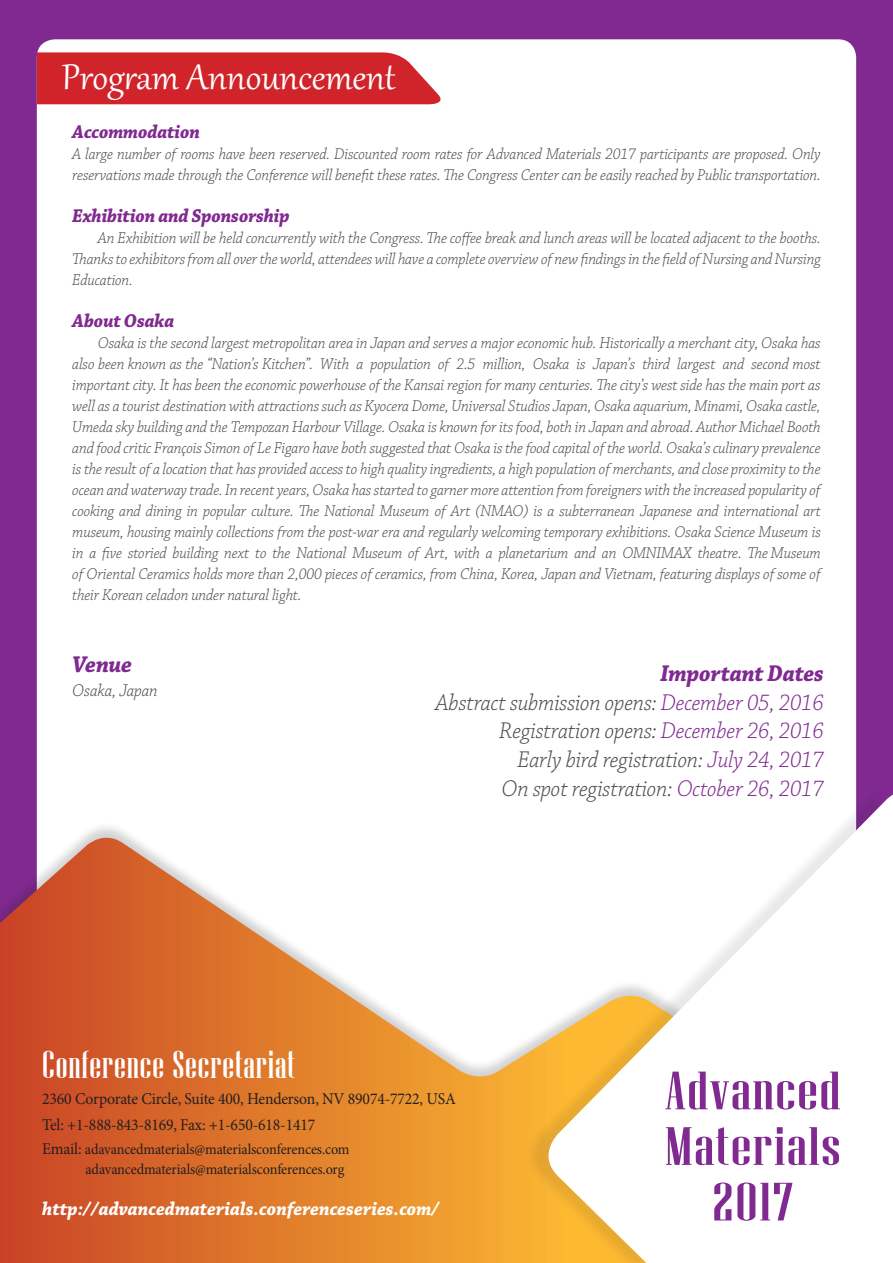
<style>
.page{position:relative;width:893px;height:1263px;background:#802990}
.page>*{position:absolute;margin:0;border:0;box-sizing:border-box;transform-origin:0 0}
.t1{font:53.85px/55.7px "Niagara Solid";letter-spacing:.02em;color:#802990;text-align:center;scale:1.39 1}
.t2{font:43.95px "Gabriola";color:#fff}
.t3{font:38.85px "Niagara Solid";letter-spacing:.02em;color:#fff;scale:1.1 1}
.t4{font:italic 300 24px "Chaparral Pro";letter-spacing:-.01em;color:#4b4c4d;scale:.95 1}
.t5{font:italic 700 24px "Chaparral Pro";letter-spacing:-.01em;color:#802990;scale:.95 1}
.t6{font:italic 700 19.5px "Chaparral Pro";letter-spacing:-.01em;color:#802990;scale:.95 1}
.t7{font:italic 700 19.5px "Chaparral Pro";color:#fff;scale:.95 1}
.t8{font:italic 300 18px "Chaparral Pro";letter-spacing:-.005em;color:#4b4c4d;scale:.95 1}
.t9{font:italic 300 16.5px/21px "Chaparral Pro";letter-spacing:-.01em;color:#4b4c4d;text-align:justify;scale:.95 1}
.t10{font:16.5px "Minion Pro";letter-spacing:-.01em;color:#231f20;scale:.95 1}
.t11{font:15px "Minion Pro";letter-spacing:-.01em;color:#231f20;scale:.95 1}
.s1{color:#802990}
.s2{font-size:16.5px}
</style>
<div class="page">
<div style="left:37px;top:39px;width:819px;height:1122px;background:#fff;border-radius:18px"></div>
<div style="left:37px;top:52px;width:404px;height:52px;background:#d1232a"></div>
<div style="left:0;top:821px;width:893px;height:442px;background:#231f20;opacity:.2"></div>
<svg style="left:0;top:838px;width:526px;height:425px"></svg>
<div style="left:526px;top:787px;width:360px;height:476px;background:#231f20;opacity:.1"></div>
<svg style="left:537px;top:795px;width:356px;height:468px"></svg>
<p class="t2" style="left:62px;top:48px;width:335px">Program Announcement</p>
<p class="t6" style="left:72px;top:120px;width:136px">Accommodation</p>
<p class="t9" style="left:72px;top:144px;width:789px">A large number of rooms have been reserved. Discounted room rates for Advanced Materials 2017 participants are proposed. Only reservations made through the Conference will benefit these rates. The Congress Center can be easily reached by Public transportation.</p>
<p class="t6" style="left:72px;top:204px;width:230px">Exhibition and Sponsorship</p>
<p class="t9" style="left:72px;top:228px;width:789px;text-indent:26px">An Exhibition will be held concurrently with the Congress. The coffee break and lunch areas will be located adjacent to the booths.<br>Thanks to exhibitors from all over the world, attendees will have a complete overview of new findings in the field of Nursing and Nursing Education.</p>
<p class="t6" style="left:72px;top:309px;width:109px">About Osaka</p>
<p class="t9" style="left:72px;top:333px;width:789px;text-indent:26px">Osaka is the second largest metropolitan area in Japan and serves a major economic hub. Historically a merchant city, Osaka has also been known as the “Nation’s Kitchen”. With a population of 2.5 million, Osaka is Japan’s third largest and second most important city. It has been the economic powerhouse of the Kansai region for many centuries. The city’s west side has the main port as well as a tourist destination with attractions such as Kyocera Dome, Universal Studios Japan, Osaka aquarium, Minami, Osaka castle, Umeda sky building and the Tempozan Harbour Village. Osaka is known for its food, both in Japan and abroad. Author Michael Booth and food critic François Simon of Le Figaro have both suggested that Osaka is the food capital of the world. Osaka’s culinary prevalence is the result of a location that has provided access to high quality ingredients, a high population of merchants, and close proximity to the ocean and waterway trade. In recent years, Osaka has started to garner more attention from foreigners with the increased popularity of cooking and dining in popular culture. The National Museum of Art (NMAO) is a subterranean Japanese and international art museum, housing mainly collections from the post-war era and regularly welcoming temporary exhibitions. Osaka Science Museum is in a five storied building next to the National Museum of Art, with a planetarium and an OMNIMAX theatre. The Museum of Oriental Ceramics holds more than 2,000 pieces of ceramics, from China, Korea, Japan and Vietnam, featuring displays of some of their Korean celadon under natural light.</p>
<p class="t5" style="left:72px;top:650px;width:65px">Venue</p>
<p class="t8" style="left:72px;top:681px;width:91px">Osaka, Japan</p>
<p class="t5" style="left:660px;top:659px;width:174px">Important Dates</p>
<p class="t4" style="left:435px;top:689px;width:410px">Abstract submission opens: <span class="s1">December 05, 2016</span></p>
<p class="t4" style="left:499px;top:718px;width:343px">Registration opens: <span class="s1">December 26, 2016</span></p>
<p class="t4" style="left:517px;top:746px;width:324px">Early bird registration: <span class="s1">July 24, 2017</span></p>
<p class="t4" style="left:502px;top:775px;width:341px">On spot registration: <span class="s1">October 26, 2017</span></p>
<p class="t3" style="left:42px;top:1044px;width:232px">Conference Secretariat</p>
<p class="t10" style="left:42px;top:1087px;width:437px">2360 Corporate Circle, Suite 400, Henderson, NV 89074-7722, USA</p>
<p class="t10" style="left:42px;top:1113px;width:289px">Tel: +1-888-843-8169, Fax: +1-650-618-1417</p>
<p class="t11" style="left:42px;top:1139px;width:325px"><span class="s2">Email:</span> adavancedmaterials@materialsconferences.com</p>
<p class="t11" style="left:85px;top:1159px;width:274px">adavancedmaterials@materialsconferences.org</p>
<p class="t7" style="left:42px;top:1198px;width:420px">http://advancedmaterials.conferenceseries.com/</p>
<p class="t1" style="left:665px;top:1063px;width:128px">Advanced<br>Materials<br>2017</p>
</div>
